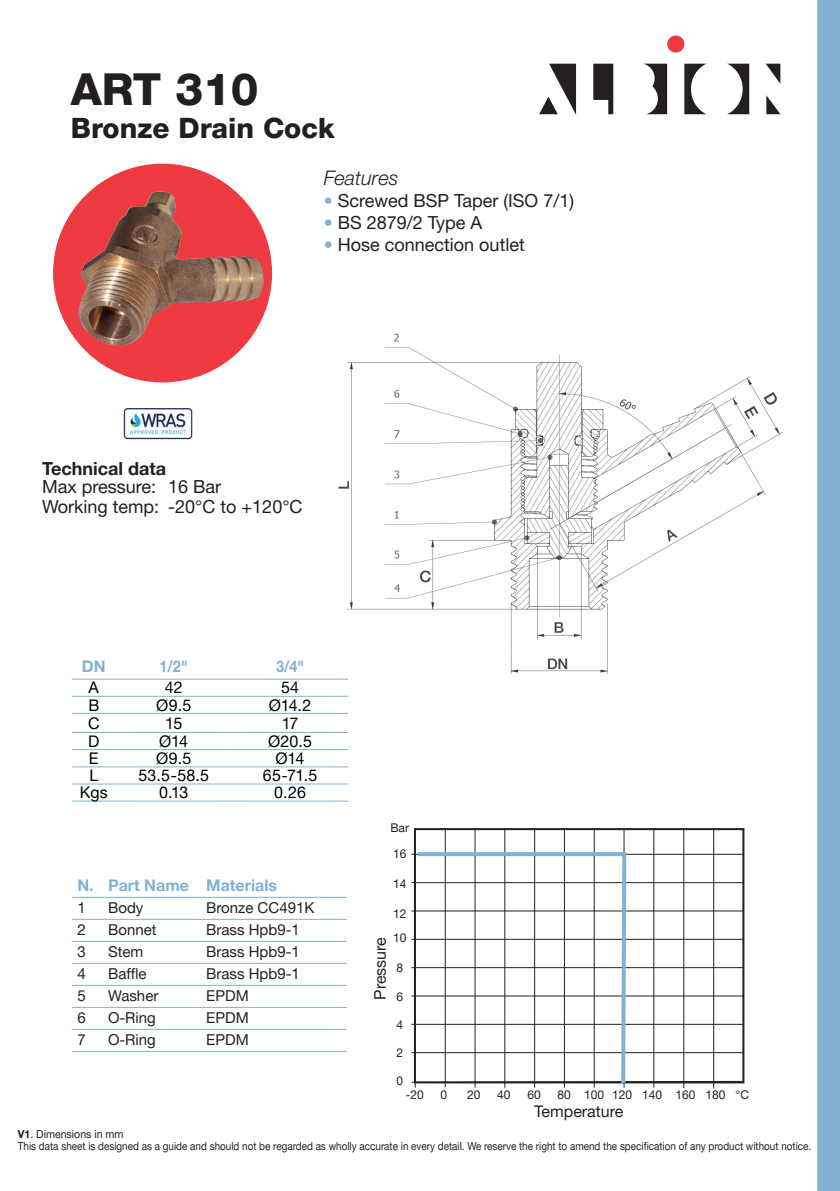
<style>
.page{position:relative;width:840px;height:1191px;background:#fff}
.page>*{position:absolute;margin:0;border:0;box-sizing:border-box;transform-origin:0 0}
.t1{font:800 44px "Helvetica Neue LT Pro";color:#231f20}
.t2{font:800 28px "Helvetica Neue LT Pro";color:#231f20}
.t3{font:italic 300 20px "Helvetica Neue LT Pro";color:#231f20}
.t4{font:18px/20px "Helvetica Neue LT Pro";color:#231f20}
.t5{font:700 18px "Helvetica Neue LT Pro";color:#231f20}
.t6{font:16px "Helvetica Neue LT Pro";letter-spacing:-.005em;color:#000}
.t7{font:700 16px "Helvetica Neue LT Pro";color:#81b1d3}
.t8{font:16px "Helvetica Neue LT Pro";color:#231f20}
.t9{font:700 16px "Helvetica Neue LT Pro";color:#81b1d3;scale:.9 1}
.t10{font:15px "Helvetica Neue LT Pro";color:#231f20}
.t11{font:12px/26px "Helvetica Neue LT Pro";color:#231f20}
.t12{font:11px/12px "Helvetica Neue LT Pro";color:#231f20;scale:.96 1}
.s1{color:#81b1d3}
.s2{font-weight:700}
</style>
<div class="page">
<div style="left:51px;top:162px;width:223px;height:222px;background:#ee3a41;border-radius:50%"></div>
<svg style="left:539px;top:64px;width:36px;height:51px"></svg>
<svg style="left:593px;top:64px;width:20px;height:50px"></svg>
<svg style="left:644px;top:64px;width:22px;height:50px"></svg>
<svg style="left:684px;top:64px;width:22px;height:50px"></svg>
<svg style="left:728px;top:64px;width:20px;height:50px"></svg>
<svg style="left:766px;top:95px;width:14px;height:19px"></svg>
<svg style="left:766px;top:64px;width:14px;height:19px"></svg>
<div style="left:666px;top:35px;width:18px;height:18px;background:#ee3a41;border-radius:50%"></div>
<svg style="left:817px;top:0;width:22px;height:1191px;background:#84b3d4"></svg>
<img style="left:78px;top:188px;width:186px;height:160px">
<img style="left:123px;top:408px;width:70px;height:32px">
<hr style="left:72px;top:678px;width:43px;height:1px;background:#81b1d3">
<hr style="left:115px;top:678px;width:117px;height:1px;background:#81b1d3">
<hr style="left:232px;top:678px;width:116px;height:1px;background:#81b1d3">
<hr style="left:72px;top:696px;width:43px;height:1px;background:#81b1d3">
<hr style="left:115px;top:696px;width:117px;height:1px;background:#81b1d3">
<hr style="left:232px;top:696px;width:116px;height:1px;background:#81b1d3">
<hr style="left:72px;top:713px;width:43px;height:1px;background:#81b1d3">
<hr style="left:115px;top:713px;width:117px;height:1px;background:#81b1d3">
<hr style="left:232px;top:713px;width:116px;height:1px;background:#81b1d3">
<hr style="left:72px;top:732px;width:43px;height:1px;background:#81b1d3">
<hr style="left:115px;top:732px;width:117px;height:1px;background:#81b1d3">
<hr style="left:232px;top:732px;width:116px;height:1px;background:#81b1d3">
<hr style="left:72px;top:749px;width:43px;height:1px;background:#81b1d3">
<hr style="left:115px;top:749px;width:117px;height:1px;background:#81b1d3">
<hr style="left:232px;top:749px;width:116px;height:1px;background:#81b1d3">
<hr style="left:72px;top:766px;width:43px;height:1px;background:#81b1d3">
<hr style="left:115px;top:766px;width:117px;height:1px;background:#81b1d3">
<hr style="left:232px;top:766px;width:116px;height:1px;background:#81b1d3">
<hr style="left:72px;top:783px;width:43px;height:1px;background:#81b1d3">
<hr style="left:115px;top:783px;width:117px;height:1px;background:#81b1d3">
<hr style="left:232px;top:783px;width:116px;height:1px;background:#81b1d3">
<hr style="left:72px;top:800px;width:43px;height:1px;background:#81b1d3">
<hr style="left:115px;top:800px;width:117px;height:1px;background:#81b1d3">
<hr style="left:232px;top:800px;width:116px;height:1px;background:#81b1d3">
<hr style="left:72px;top:897px;width:274px;height:1px;background:#81b1d3">
<hr style="left:72px;top:919px;width:274px;height:1px;background:#81b1d3">
<hr style="left:72px;top:941px;width:274px;height:1px;background:#81b1d3">
<hr style="left:72px;top:963px;width:274px;height:1px;background:#81b1d3">
<hr style="left:72px;top:985px;width:274px;height:1px;background:#81b1d3">
<hr style="left:72px;top:1007px;width:274px;height:1px;background:#81b1d3">
<hr style="left:72px;top:1029px;width:274px;height:1px;background:#81b1d3">
<hr style="left:72px;top:1051px;width:274px;height:1px;background:#81b1d3">
<img style="left:338px;top:333px;width:445px;height:341px">
<hr style="left:683px;top:828px;width:1px;height:260px;background:#231f20">
<hr style="left:712px;top:828px;width:1px;height:260px;background:#231f20">
<div style="left:413px;top:828px;width:331px;height:255px;border:2px solid #231f20"></div>
<hr style="left:411px;top:1052px;width:332px;height:1px;background:#231f20">
<hr style="left:411px;top:1023px;width:332px;height:1px;background:#231f20">
<hr style="left:411px;top:995px;width:332px;height:1px;background:#231f20">
<hr style="left:411px;top:967px;width:332px;height:1px;background:#231f20">
<hr style="left:411px;top:938px;width:332px;height:1px;background:#231f20">
<hr style="left:411px;top:910px;width:332px;height:1px;background:#231f20">
<hr style="left:411px;top:882px;width:332px;height:1px;background:#231f20">
<hr style="left:411px;top:854px;width:332px;height:1px;background:#231f20">
<hr style="left:444px;top:828px;width:1px;height:259px;background:#231f20">
<hr style="left:474px;top:828px;width:1px;height:259px;background:#231f20">
<hr style="left:504px;top:828px;width:1px;height:259px;background:#231f20">
<hr style="left:534px;top:828px;width:1px;height:259px;background:#231f20">
<hr style="left:563px;top:828px;width:1px;height:259px;background:#231f20">
<hr style="left:593px;top:828px;width:1px;height:259px;background:#231f20">
<hr style="left:623px;top:828px;width:1px;height:259px;background:#231f20">
<hr style="left:653px;top:828px;width:1px;height:259px;background:#231f20">
<svg style="left:411px;top:1080px;width:333px;height:3px"></svg>
<svg style="left:413px;top:850px;width:215px;height:237px"></svg>
<h1 class="t1" style="left:71px;top:63px;width:189px">ART 310</h1>
<h2 class="t2" style="left:71px;top:112px;width:265px">Bronze Drain Cock</h2>
<h3 class="t3" style="left:323px;top:166px;width:76px">Features</h3>
<h3 class="t4" style="left:323px;top:190px;width:252px"><span class="s1">•</span> Screwed BSP Taper (ISO 7/1)</h3>
<h3 class="t4" style="left:323px;top:212px;width:160px"><span class="s1">•</span> BS 2879/2 Type A</h3>
<h3 class="t4" style="left:323px;top:234px;width:202px"><span class="s1">•</span> Hose connection outlet</h3>
<h3 class="t5" style="left:42px;top:457px;width:125px">Technical data</h3>
<h3 class="t4" style="left:42px;top:476px;width:262px">Max pressure: 16 Bar<br>Working temp: -20°C to +120°C</h3>
<h3 class="t7" style="left:82px;top:657px;width:25px">DN</h3>
<h3 class="t9" style="left:159px;top:657px;width:33px">1/2"</h3>
<h3 class="t9" style="left:276px;top:657px;width:33px">3/4"</h3>
<h3 class="t6" style="left:89px;top:678px;width:12px">A</h3>
<h3 class="t6" style="left:165px;top:678px;width:19px">42</h3>
<h3 class="t6" style="left:281px;top:678px;width:20px">54</h3>
<h3 class="t6" style="left:88px;top:695px;width:12px">B</h3>
<h3 class="t6" style="left:156px;top:695px;width:36px">Ø9.5</h3>
<h3 class="t6" style="left:268px;top:695px;width:44px">Ø14.2</h3>
<h3 class="t6" style="left:88px;top:713px;width:13px">C</h3>
<h3 class="t6" style="left:165px;top:713px;width:19px">15</h3>
<h3 class="t6" style="left:281px;top:713px;width:18px">17</h3>
<h3 class="t6" style="left:88px;top:731px;width:13px">D</h3>
<h3 class="t6" style="left:159px;top:731px;width:30px">Ø14</h3>
<h3 class="t6" style="left:268px;top:731px;width:45px">Ø20.5</h3>
<h3 class="t6" style="left:89px;top:748px;width:11px">E</h3>
<h3 class="t6" style="left:156px;top:748px;width:36px">Ø9.5</h3>
<h3 class="t6" style="left:275px;top:748px;width:30px">Ø14</h3>
<h3 class="t6" style="left:89px;top:765px;width:10px">L</h3>
<h3 class="t6" style="left:138px;top:765px;width:72px">53.5-58.5</h3>
<h3 class="t6" style="left:263px;top:765px;width:56px">65-71.5</h3>
<h3 class="t6" style="left:80px;top:782px;width:30px">Kgs</h3>
<h3 class="t6" style="left:159px;top:782px;width:31px">0.13</h3>
<h3 class="t6" style="left:274px;top:782px;width:33px">0.26</h3>
<h3 class="t7" style="left:77px;top:875px;width:201px">N. Part Name Materials</h3>
<h3 class="t10" style="left:77px;top:898px;width:10px">1</h3>
<h3 class="t10" style="left:108px;top:898px;width:37px">Body</h3>
<h3 class="t10" style="left:206px;top:898px;width:110px">Bronze CC491K</h3>
<h3 class="t10" style="left:77px;top:920px;width:10px">2</h3>
<h3 class="t10" style="left:108px;top:920px;width:50px">Bonnet</h3>
<h3 class="t10" style="left:206px;top:920px;width:95px">Brass Hpb9-1</h3>
<h3 class="t10" style="left:77px;top:942px;width:10px">3</h3>
<h3 class="t10" style="left:108px;top:942px;width:37px">Stem</h3>
<h3 class="t10" style="left:206px;top:942px;width:95px">Brass Hpb9-1</h3>
<h3 class="t10" style="left:77px;top:964px;width:10px">4</h3>
<h3 class="t10" style="left:108px;top:964px;width:40px">Baffle</h3>
<h3 class="t10" style="left:206px;top:964px;width:95px">Brass Hpb9-1</h3>
<h3 class="t10" style="left:77px;top:986px;width:10px">5</h3>
<h3 class="t10" style="left:108px;top:986px;width:52px">Washer</h3>
<h3 class="t10" style="left:206px;top:986px;width:44px">EPDM</h3>
<h3 class="t10" style="left:77px;top:1008px;width:10px">6</h3>
<h3 class="t10" style="left:108px;top:1008px;width:49px">O-Ring</h3>
<h3 class="t10" style="left:206px;top:1008px;width:44px">EPDM</h3>
<h3 class="t10" style="left:77px;top:1030px;width:10px">7</h3>
<h3 class="t10" style="left:108px;top:1030px;width:49px">O-Ring</h3>
<h3 class="t10" style="left:206px;top:1030px;width:44px">EPDM</h3>
<p class="t11" style="left:390px;top:815px;width:20px">Bar<br>16</p>
<p class="t11" style="left:393px;top:871px;width:15px">14</p>
<p class="t11" style="left:393px;top:902px;width:15px;line-height:24px">12<br>10</p>
<p class="t11" style="left:396px;top:955px;width:8px">8</p>
<p class="t11" style="left:396px;top:983px;width:8px">6</p>
<p class="t11" style="left:396px;top:1011px;width:8px">4</p>
<p class="t11" style="left:396px;top:1039px;width:8px">2</p>
<p class="t11" style="left:396px;top:1067px;width:8px">0</p>
<p class="t11" style="left:405px;top:1081px;width:20px">-20</p>
<p class="t11" style="left:440px;top:1081px;width:8px">0</p>
<p class="t11" style="left:467px;top:1081px;width:15px">20</p>
<p class="t11" style="left:497px;top:1081px;width:15px">40</p>
<p class="t11" style="left:527px;top:1081px;width:15px">60</p>
<p class="t11" style="left:557px;top:1081px;width:193px">80 100 120 140 160 180 °C</p>
<h3 class="t8" style="left:370px;top:999px;width:64px;rotate:-90deg">Pressure</h3>
<h3 class="t8" style="left:534px;top:1101px;width:91px">Temperature</h3>
<p class="t12" style="left:18px;top:1128px;width:827px"><span class="s2">V1</span>. Dimensions in mm<br>This data sheet is designed as a guide and should not be regarded as wholly accurate in every detail. We reserve the right to amend the specification of any product without notice.</p>
</div>
